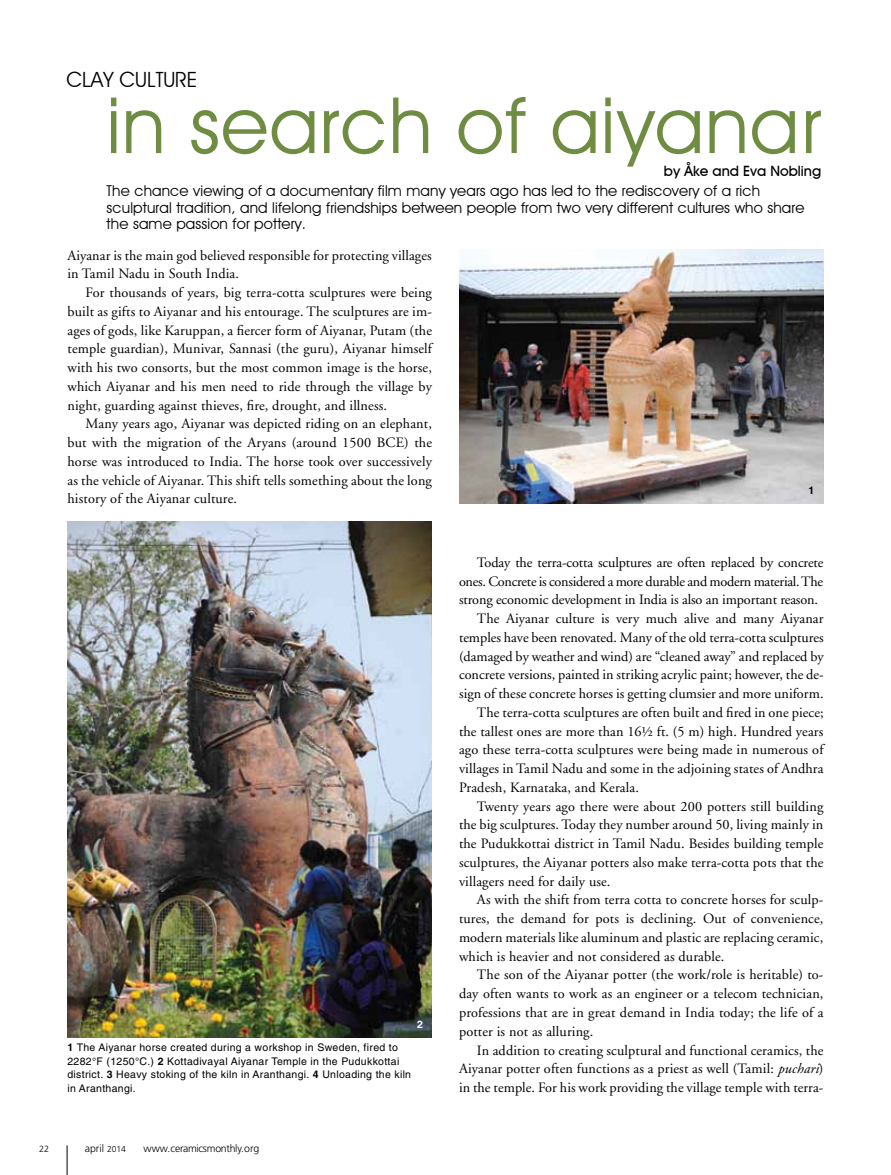
<style>
.page{position:relative;width:891px;height:1175px;background:#fff}
.page>*{position:absolute;margin:0;border:0;box-sizing:border-box;transform-origin:0 0}
.t1{font:78px "Avant Garde IT Cby BT";letter-spacing:.015em;color:#6f8d42}
.t2{font:21px "Avant Garde IT Cby BT";color:#000}
.t3{font:15px/16.5px "Avant Garde IT Cby BT";letter-spacing:.01em;color:#000}
.t4{font:14.25px/18.8px "Adobe Garamond";letter-spacing:.01em;color:#000;text-align:justify}
.t5{font:14.25px "Adobe Garamond";letter-spacing:-.01em;color:#000}
.t6{font:14.25px "Adobe Garamond";letter-spacing:-.02em;color:#000}
.t7{font:500 14.25px "Avant Garde IT Cby BT";color:#000}
.t8{font:10.5px/13.5px "Helvetica";letter-spacing:.03em;color:#000}
.t9{font:300 10.5px "Frutiger";letter-spacing:-.015em;color:#000}
.t10{font:700 10.5px "Helvetica";color:#000}
.t11{font:700 10.5px "Helvetica";color:#fff}
.t12{font:300 9px "Frutiger";color:#000}
.s1{font-weight:700}
.s2{font-size:8.55px}
.s3{font-style:italic}
</style>
<div class="page">
<svg style="left:67px;top:1145px;width:1px;height:29px"></svg>
<img style="left:68px;top:521px;width:364px;height:516px">
<img style="left:459px;top:249px;width:365px;height:254px">
<h2 class="t2" style="left:66px;top:67px;width:133px">clay culture</h2>
<h1 class="t1" style="left:107px;top:78px;width:716px">in search of aiyanar</h1>
<p class="t7" style="left:664px;top:162px;width:159px">by Åke and Eva Nobling</p>
<p class="t3" style="left:107px;top:183px;width:699px">The chance viewing of a documentary film many years ago has led to the rediscovery of a rich sculptural tradition, and lifelong friendships between people from two very different cultures who share the same passion for pottery.</p>
<p class="t4" style="left:67px;top:246px;width:366px">Aiyanar is the main god believed responsible for protecting villages in Tamil Nadu in South India.</p>
<p class="t4" style="left:67px;top:283px;width:366px;text-indent:18px">For thousands of years, big terra-cotta sculptures were being built as gifts to Aiyanar and his entourage. The sculptures are im&shy;ages of gods, like Karuppan, a fiercer form of Aiyanar, Putam (the temple guardian), Munivar, Sannasi (the guru), Aiyanar himself with his two consorts, but the most common image is the horse, which Aiyanar and his men need to ride through the village by night, guarding against thieves, fire, drought, and illness.</p>
<p class="t4" style="left:67px;top:415px;width:366px;text-indent:18px">Many years ago, Aiyanar was depicted riding on an elephant, but with the migration of the Aryans (around 1500 BCE) the horse was introduced to India. The horse took over successively as the vehicle of Aiyanar. This shift tells something about the long history of the Aiyanar culture.</p>
<p class="t11" style="left:417px;top:1018px;width:7px">2</p>
<p class="t8" style="left:67px;top:1040px;width:345px"><span class="s1">1</span> The Aiyanar horse created during a workshop in Sweden, fired to 2282°F (1250°C.) <span class="s1">2</span> Kottadivayal Aiyanar Temple in the Pudukkottai district. <span class="s1">3</span> Heavy stoking of the kiln in Aranthangi. <span class="s1">4</span> Unloading the kiln in Aranthangi.</p>
<p class="t12" style="left:39px;top:1143px;width:12px">22</p>
<p class="t9" style="left:85px;top:1142px;width:43px">april <span class="s2">2014</span></p>
<p class="t9" style="left:144px;top:1142px;width:117px">www.ceramicsmonthly.org</p>
<p class="t10" style="left:809px;top:484px;width:7px">1</p>
<p class="t5" style="left:477px;top:554px;width:348px">Today the terra-cotta sculptures are often replaced by concrete</p>
<p class="t6" style="left:459px;top:573px;width:366px">ones. Concrete is considered a more durable and modern material. The</p>
<p class="t5" style="left:459px;top:592px;width:361px">strong economic development in India is also an important reason.</p>
<p class="t4" style="left:477px;top:609px;width:348px">The Aiyanar culture is very much alive and many Aiyanar</p>
<p class="t4" style="left:459px;top:628px;width:366px">temples have been renovated. Many of the old terra-cotta sculptures</p>
<p class="t4" style="left:459px;top:647px;width:366px">(damaged by weather and wind) are “cleaned away” and replaced by</p>
<p class="t4" style="left:459px;top:666px;width:366px">concrete versions, painted in striking acrylic paint; however, the de-</p>
<p class="t4" style="left:459px;top:684px;width:366px">sign of these concrete horses is getting clumsier and more uniform.</p>
<p class="t4" style="left:477px;top:703px;width:348px">The terra-cotta sculptures are often built and fired in one piece;</p>
<p class="t4" style="left:459px;top:722px;width:366px">the tallest ones are more than 16½ ft. (5 m) high. Hundred years</p>
<p class="t4" style="left:459px;top:741px;width:366px">ago these terra-cotta sculptures were being made in numerous of</p>
<p class="t4" style="left:459px;top:759px;width:366px">villages in Tamil Nadu and some in the adjoining states of Andhra</p>
<p class="t4" style="left:459px;top:778px;width:181px">Pradesh, Karnataka, and Kerala.</p>
<p class="t4" style="left:477px;top:797px;width:348px">Twenty years ago there were about 200 potters still building</p>
<p class="t4" style="left:459px;top:816px;width:366px">the big sculptures. Today they number around 50, living mainly in</p>
<p class="t4" style="left:459px;top:834px;width:366px">the Pudukkottai district in Tamil Nadu. Besides building temple</p>
<p class="t4" style="left:459px;top:853px;width:366px">sculptures, the Aiyanar potters also make terra-cotta pots that the</p>
<p class="t4" style="left:459px;top:872px;width:153px">villagers need for daily use.</p>
<p class="t4" style="left:477px;top:891px;width:348px">As with the shift from terra cotta to concrete horses for sculp-</p>
<p class="t4" style="left:459px;top:909px;width:366px">tures, the demand for pots is declining. Out of convenience,</p>
<p class="t4" style="left:459px;top:928px;width:366px">modern materials like aluminum and plastic are replacing ceramic,</p>
<p class="t4" style="left:459px;top:947px;width:267px">which is heavier and not considered as durable.</p>
<p class="t4" style="left:477px;top:966px;width:348px">The son of the Aiyanar potter (the work/role is heritable) to-</p>
<p class="t4" style="left:459px;top:984px;width:366px">day often wants to work as an engineer or a telecom technician,</p>
<p class="t4" style="left:459px;top:1003px;width:366px">professions that are in great demand in India today; the life of a</p>
<p class="t4" style="left:459px;top:1022px;width:136px">potter is not as alluring.</p>
<p class="t4" style="left:477px;top:1041px;width:348px">In addition to creating sculptural and functional ceramics, the</p>
<p class="t4" style="left:459px;top:1059px;width:366px">Aiyanar potter often functions as a priest as well (Tamil: <span class="s3">puchari</span>)</p>
<p class="t4" style="left:459px;top:1078px;width:366px">in the temple. For his work providing the village temple with terra-</p>
</div>
